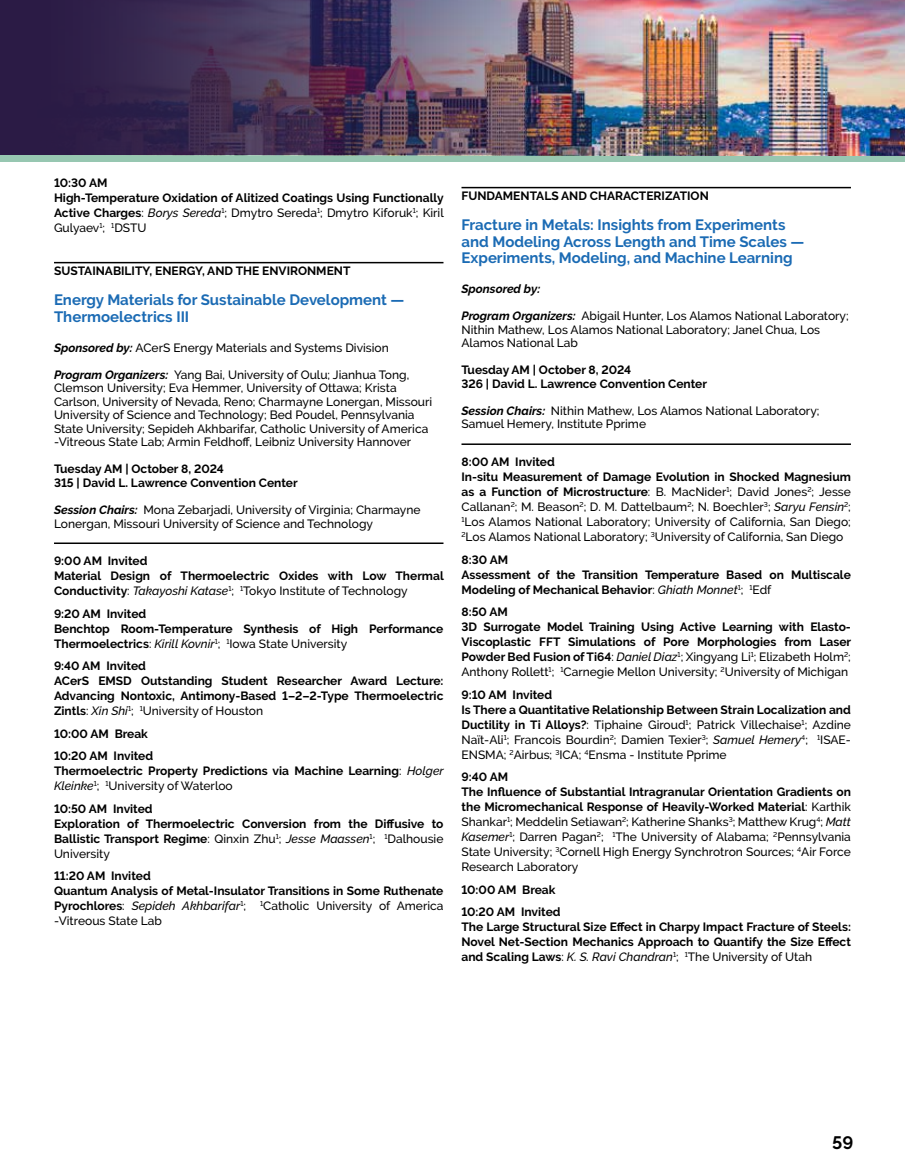
<style>
.page{position:relative;width:905px;height:1175px;background:#fff}
.page>*{position:absolute;margin:0;border:0;box-sizing:border-box;transform-origin:0 0}
.t1{font:700 18px "Raleway";color:#000}
.t2{font:700 15px/16.5px "Raleway";color:#1b6bb4}
.t3{font:700 12px/15px "Raleway";color:#000}
.t4{font:500 12px/15px "Raleway";color:#000}
.t5{font:italic 700 12px "Raleway";color:#000}
.s1{font-weight:500}
.s2{font-weight:500;font-style:italic}
.s3{font-weight:700;font-style:italic}
.s4{font-weight:700}
.s5{font-style:italic}
</style>
<div class="page">
<div style="left:0;top:155px;width:904px;height:7px;background:#97c7b1"></div>
<img style="left:0;top:0;width:904px;height:155px">
<hr style="left:54px;top:262px;width:389px;height:1px;background:#000">
<hr style="left:54px;top:542px;width:389px;height:2px;background:#000">
<hr style="left:461px;top:187px;width:389px;height:1px;background:#000">
<hr style="left:461px;top:443px;width:389px;height:2px;background:#000">
<p class="t3" style="left:54px;top:175px;width:391px">10:30 AM<br>High-Temperature Oxidation of Alitized Coatings Using Functionally Active Charges<span class="s1">:</span> <span class="s2">Borys Sereda</span><sup>1</sup><span class="s1">; Dmytro Sereda</span><sup>1</sup><span class="s1">; Dmytro Kiforuk</span><sup>1</sup><span class="s1">; Kiril Gulyaev</span><sup>1</sup><span class="s1">;</span> <sup>1</sup><span class="s1">DSTU</span></p>
<p class="t3" style="left:54px;top:264px;width:298px">SUSTAINABILITY, ENERGY, AND THE ENVIRONMENT</p>
<p class="t2" style="left:54px;top:292px;width:352px">Energy Materials for Sustainable Development —<br>Thermoelectrics III</p>
<p class="t4" style="left:54px;top:340px;width:336px"><span class="s3">Sponsored by:</span> ACerS Energy Materials and Systems Division</p>
<p class="t4" style="left:54px;top:368px;width:379px;line-height:13.5px"><span class="s3">Program Organizers:</span> Yang Bai, University of Oulu; Jianhua Tong, Clemson University; Eva Hemmer, University of Ottawa; Krista Carlson, University of Nevada, Reno; Charmayne Lonergan, Missouri University of Science and Technology; Bed Poudel, Pennsylvania State University; Sepideh Akhbarifar, Catholic University of America -Vitreous State Lab; Armin Feldhoff, Leibniz University Hannover</p>
<p class="t3" style="left:54px;top:462px;width:245px;line-height:13.5px">Tuesday AM | October 8, 2024<br>315 | David L. Lawrence Convention Center</p>
<p class="t4" style="left:54px;top:503px;width:368px;line-height:13.5px"><span class="s3">Session Chairs:</span> Mona Zebarjadi, University of Virginia; Charmayne<br>Lonergan, Missouri University of Science and Technology</p>
<p class="t3" style="left:54px;top:553px;width:391px">9:00 AM Invited<br>Material Design of Thermoelectric Oxides with Low Thermal<br>Conductivity<span class="s1">:</span> <span class="s2">Takayoshi Katase</span><sup>1</sup><span class="s1">;</span> <sup>1</sup><span class="s1">Tokyo Institute of Technology</span></p>
<p class="t3" style="left:54px;top:606px;width:391px">9:20 AM Invited<br>Benchtop Room-Temperature Synthesis of High Performance<br>Thermoelectrics<span class="s1">:</span> <span class="s2">Kirill Kovnir</span><sup>1</sup><span class="s1">;</span> <sup>1</sup><span class="s1">Iowa State University</span></p>
<p class="t3" style="left:54px;top:658px;width:391px">9:40 AM Invited<br>ACerS EMSD Outstanding Student Researcher Award Lecture:<br>Advancing Nontoxic, Antimony-Based 1–2–2-Type Thermoelectric Zintls<span class="s1">:</span> <span class="s2">Xin Shi</span><sup>1</sup><span class="s1">;</span> <sup>1</sup><span class="s1">University of Houston</span></p>
<p class="t3" style="left:54px;top:722px;width:101px;line-height:22.5px">10:00 AM Break<br>10:20 AM Invited</p>
<p class="t3" style="left:54px;top:763px;width:391px">Thermoelectric Property Predictions via Machine Learning<span class="s1">:</span> <span class="s2">Holger<br>Kleinke</span><sup>1</sup><span class="s1">;</span> <sup>1</sup><span class="s1">University of Waterloo</span></p>
<p class="t3" style="left:54px;top:801px;width:391px">10:50 AM Invited<br>Exploration of Thermoelectric Conversion from the Diffusive to Ballistic Transport Regime<span class="s1">: Qinxin Zhu</span><sup>1</sup><span class="s1">;</span> <span class="s2">Jesse Maassen</span><sup>1</sup><span class="s1">;</span> <sup>1</sup><span class="s1">Dalhousie University</span></p>
<p class="t3" style="left:54px;top:868px;width:391px">11:20 AM Invited<br>Quantum Analysis of Metal-Insulator Transitions in Some Ruthenate Pyrochlores<span class="s1">:</span> <span class="s2">Sepideh Akhbarifar</span><sup>1</sup><span class="s1">;</span> <sup>1</sup><span class="s1">Catholic University of America -Vitreous State Lab</span></p>
<p class="t3" style="left:461px;top:189px;width:249px">FUNDAMENTALS AND CHARACTERIZATION</p>
<p class="t2" style="left:461px;top:217px;width:344px">Fracture in Metals: Insights from Experiments and Modeling Across Length and Time Scales —<br>Experiments, Modeling, and Machine Learning</p>
<p class="t5" style="left:461px;top:282px;width:80px">Sponsored by:</p>
<p class="t4" style="left:461px;top:309px;width:389px;line-height:13.5px"><span class="s3">Program Organizers:</span> Abigail Hunter, Los Alamos National Laboratory;<br>Nithin Mathew, Los Alamos National Laboratory; Janel Chua, Los<br>Alamos National Lab</p>
<p class="t3" style="left:461px;top:363px;width:247px;line-height:13.5px">Tuesday AM | October 8, 2024<br>326 | David L. Lawrence Convention Center</p>
<p class="t4" style="left:461px;top:404px;width:359px;line-height:13.5px"><span class="s3">Session Chairs:</span> Nithin Mathew, Los Alamos National Laboratory;<br>Samuel Hemery, Institute Pprime</p>
<p class="t4" style="left:461px;top:454px;width:391px"><span class="s4">8:00 AM Invited<br>In-situ Measurement of Damage Evolution in Shocked Magnesium as a Function of Microstructure</span>: B. MacNider<sup>1</sup>; David Jones<sup>2</sup>; Jesse Callanan<sup>2</sup>; M. Beason<sup>2</sup>; D. M. Dattelbaum<sup>2</sup>; N. Boechler<sup>3</sup>; <span class="s5">Saryu Fensin</span><sup>2</sup>; <sup>1</sup>Los Alamos National Laboratory; University of California, San Diego; <sup>2</sup>Los Alamos National Laboratory; <sup>3</sup>University of California, San Diego</p>
<p class="t3" style="left:461px;top:552px;width:391px">8:30 AM<br>Assessment of the Transition Temperature Based on Multiscale<br>Modeling of Mechanical Behavior<span class="s1">:</span> <span class="s2">Ghiath Monnet</span><sup>1</sup><span class="s1">;</span> <sup>1</sup><span class="s1">Edf</span></p>
<p class="t3" style="left:461px;top:604px;width:391px">8:50 AM<br>3D Surrogate Model Training Using Active Learning with Elasto-Viscoplastic FFT Simulations of Pore Morphologies from Laser Powder Bed Fusion of Ti64<span class="s1">:</span> <span class="s2">Daniel Diaz</span><sup>1</sup><span class="s1">; Xingyang Li</span><sup>1</sup><span class="s1">; Elizabeth Holm</span><sup>2</sup><span class="s1">; Anthony Rollett</span><sup>1</sup><span class="s1">;</span> <sup>1</sup><span class="s1">Carnegie Mellon University;</span> <sup>2</sup><span class="s1">University of Michigan</span></p>
<p class="t4" style="left:461px;top:687px;width:391px"><span class="s4">9:10 AM Invited<br>Is There a Quantitative Relationship Between Strain Localization and Ductility in Ti Alloys?</span>: Tiphaine Giroud<sup>1</sup>; Patrick Villechaise<sup>1</sup>; Azdine Naït-Ali<sup>1</sup>; Francois Bourdin<sup>2</sup>; Damien Texier<sup>3</sup>; <span class="s5">Samuel Hemery</span><sup>4</sup>; <sup>1</sup>ISAE-ENSMA; <sup>2</sup>Airbus; <sup>3</sup>ICA; <sup>4</sup>Ensma - Institute Pprime</p>
<p class="t4" style="left:461px;top:769px;width:391px"><span class="s4">9:40 AM<br>The Influence of Substantial Intragranular Orientation Gradients on the Micromechanical Response of Heavily-Worked Material</span>: Karthik Shankar<sup>1</sup>; Meddelin Setiawan<sup>2</sup>; Katherine Shanks<sup>3</sup>; Matthew Krug<sup>4</sup>; <span class="s5">Matt Kasemer</span><sup>1</sup>; Darren Pagan<sup>2</sup>; <sup>1</sup>The University of Alabama; <sup>2</sup>Pennsylvania State University; <sup>3</sup>Cornell High Energy Synchrotron Sources; <sup>4</sup>Air Force Research Laboratory</p>
<p class="t3" style="left:461px;top:878px;width:101px;line-height:22.5px">10:00 AM Break<br>10:20 AM Invited</p>
<p class="t3" style="left:461px;top:919px;width:391px;text-align:justify">The Large Structural Size Effect in Charpy Impact Fracture of Steels:<br>Novel Net-Section Mechanics Approach to Quantify the Size Effect and Scaling Laws<span class="s1">:</span> <span class="s2">K. S. Ravi Chandran</span><sup>1</sup><span class="s1">;</span> <sup>1</sup><span class="s1">The University of Utah</span></p>
<h1 class="t1" style="left:832px;top:1132px;width:23px">59</h1>
</div>
